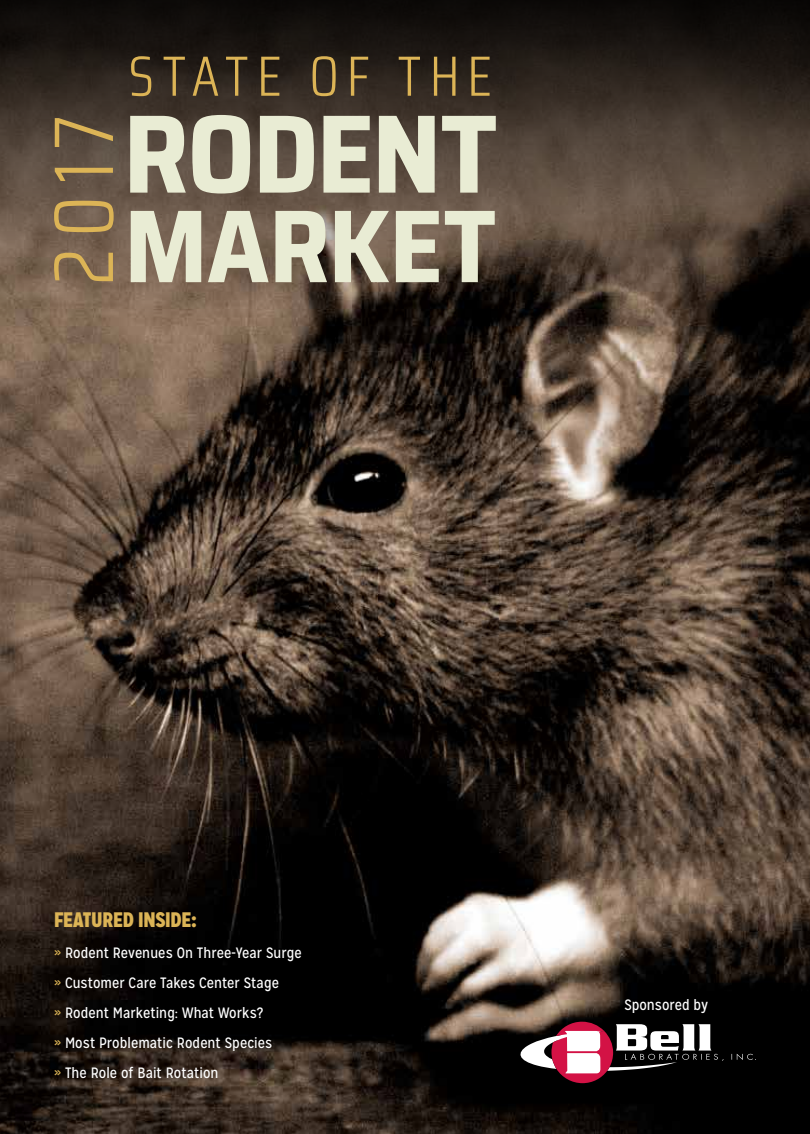
<style>
.page{position:relative;width:810px;height:1134px;background:#fff}
.page>*{position:absolute;margin:0;border:0;box-sizing:border-box;transform-origin:0 0}
.t1{font:700 semi-condensed 111.6px "Saira";letter-spacing:-.025em;color:#e9ecd4}
.t2{font:700 semi-condensed 103.65px "Saira";letter-spacing:-.005em;color:#e9ecd4}
.t3{font:300 84.6px "Saira Condensed";color:#dcb456}
.t4{font:300 56.7px "Saira Condensed";letter-spacing:.135em;color:#dcb456}
.t5{font:900 21px "Mission Gothic";letter-spacing:-.01em;color:#dcb456}
.t6{font:15px/30.3px "Mission Gothic";color:#fff}
.s1{color:#dcb456}
</style>
<div class="page">
<img style="left:0;top:321px;width:810px;height:813px">
<svg style="left:0;top:0;width:810px;height:321px;background:#463a30"></svg>
<svg style="left:516px;top:1022px;width:240px;height:61px"></svg>
<h3 class="t3" style="left:21px;top:285px;width:171px;rotate:-90deg">2017</h3>
<h3 class="t4" style="left:129px;top:34px;width:365px">STATE OF THE</h3>
<h1 class="t1" style="left:123px;top:68px;width:376px">RODENT</h1>
<h2 class="t2" style="left:124px;top:167px;width:373px">MARKET</h2>
<h3 class="t5" style="left:54px;top:906px;width:144px">FEATURED INSIDE:</h3>
<p class="t6" style="left:54px;top:937px;width:249px"><span class="s1">»</span> Rodent Revenues On Three-Year Surge <span class="s1">»</span> Customer Care Takes Center Stage<br><span class="s1">»</span> Rodent Marketing: What Works?<br><span class="s1">»</span> Most Problematic Rodent Species<br><span class="s1">»</span> The Role of Bait Rotation</p>
<p class="t6" style="left:624px;top:990px;width:85px">Sponsored by</p>
</div>
